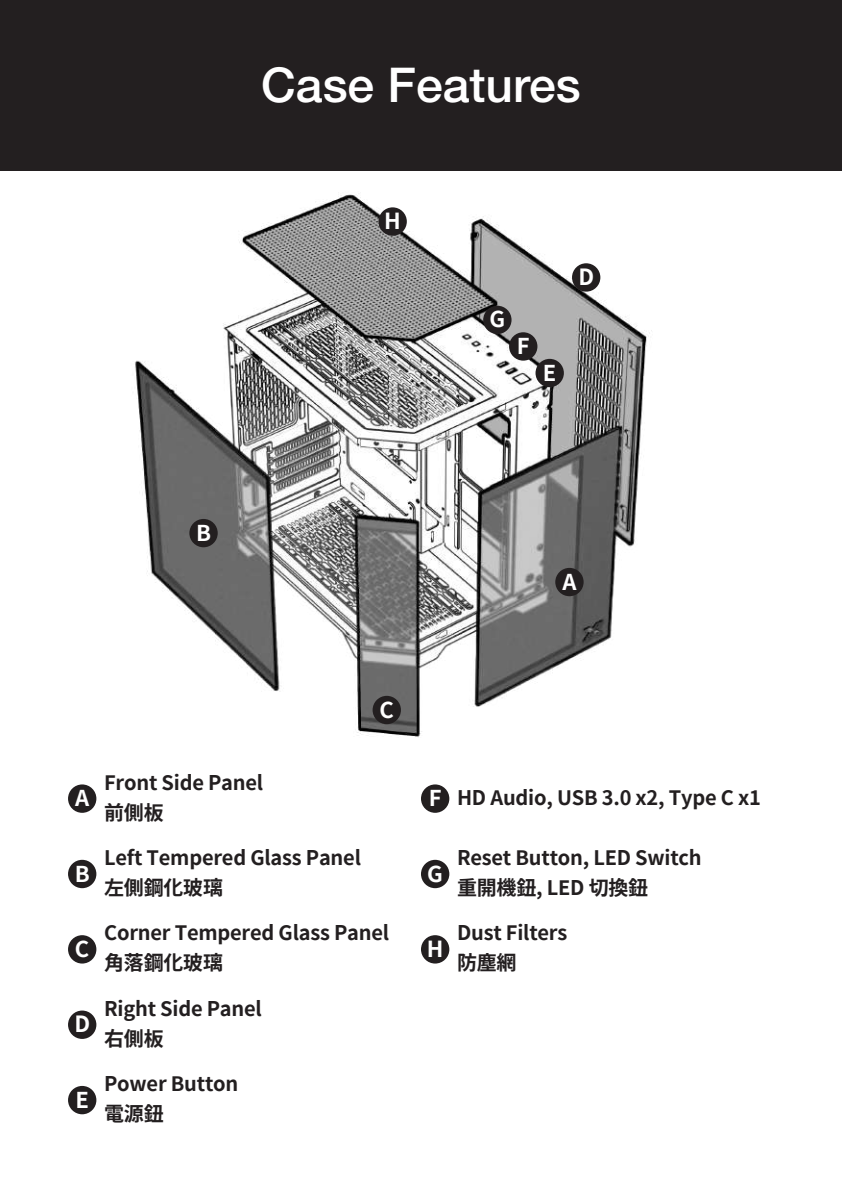
<style>
.page{position:relative;width:842px;height:1191px;background:#fff}
.page>*{position:absolute;margin:0;border:0;box-sizing:border-box;transform-origin:0 0}
.t1{font:500 48px "Helvetica Neue";color:#fff}
.t2{font:700 22px "Taipei Sans TC Beta";color:#fff}
.t3{font:700 20px/30px "Taipei Sans TC Beta";letter-spacing:-.01em;color:#231f20}
</style>
<div class="page">
<img style="left:135px;top:194px;width:517px;height:543px">
<div style="left:68px;top:784px;width:28px;height:29px;background:#231f20;border-radius:50%"></div>
<div style="left:68px;top:860px;width:28px;height:28px;background:#231f20;border-radius:50%"></div>
<div style="left:68px;top:935px;width:28px;height:28px;background:#231f20;border-radius:50%"></div>
<div style="left:68px;top:1010px;width:28px;height:29px;background:#231f20;border-radius:50%"></div>
<div style="left:68px;top:1086px;width:28px;height:28px;background:#231f20;border-radius:50%"></div>
<div style="left:421px;top:860px;width:28px;height:28px;background:#231f20;border-radius:50%"></div>
<div style="left:421px;top:935px;width:28px;height:28px;background:#231f20;border-radius:50%"></div>
<div style="left:421px;top:784px;width:28px;height:29px;background:#231f20;border-radius:50%"></div>
<div style="left:0;top:0;width:842px;height:170px;background:#231f20"></div>
<div style="left:555px;top:568px;width:29px;height:28px;background:#231f20;border-radius:50%"></div>
<div style="left:189px;top:519px;width:29px;height:28px;background:#231f20;border-radius:50%"></div>
<div style="left:572px;top:263px;width:28px;height:29px;background:#231f20;border-radius:50%"></div>
<div style="left:483px;top:306px;width:28px;height:28px;background:#231f20;border-radius:50%"></div>
<div style="left:535px;top:359px;width:29px;height:28px;background:#231f20;border-radius:50%"></div>
<div style="left:509px;top:332px;width:28px;height:29px;background:#231f20;border-radius:50%"></div>
<div style="left:378px;top:207px;width:29px;height:29px;background:#231f20;border-radius:50%"></div>
<div style="left:373px;top:696px;width:28px;height:28px;background:#231f20;border-radius:50%"></div>
<h1 class="t1" style="left:261px;top:56px;width:321px">Case Features</h1>
<p class="t2" style="left:384px;top:209px;width:18px">H</p>
<p class="t2" style="left:489px;top:307px;width:17px">G</p>
<p class="t2" style="left:517px;top:333px;width:14px">F</p>
<p class="t2" style="left:543px;top:360px;width:15px">E</p>
<p class="t2" style="left:578px;top:264px;width:17px">D</p>
<p class="t2" style="left:196px;top:520px;width:16px">B</p>
<p class="t2" style="left:562px;top:569px;width:16px">A</p>
<p class="t2" style="left:380px;top:697px;width:16px">C</p>
<p class="t2" style="left:75px;top:785px;width:16px">A</p>
<p class="t2" style="left:75px;top:861px;width:16px">B</p>
<p class="t2" style="left:75px;top:936px;width:16px">C</p>
<p class="t2" style="left:74px;top:1011px;width:17px">D</p>
<p class="t2" style="left:75px;top:1087px;width:15px">E</p>
<p class="t3" style="left:104px;top:767px;width:161px">Front Side Panel前側板</p>
<p class="t3" style="left:104px;top:843px;width:258px">Left Tempered Glass Panel左側鋼化玻璃</p>
<p class="t3" style="left:104px;top:918px;width:287px">Corner Tempered Glass Panel角落鋼化玻璃</p>
<p class="t3" style="left:104px;top:993px;width:159px">Right Side Panel右側板</p>
<p class="t3" style="left:104px;top:1069px;width:136px">Power Button電源鈕</p>
<p class="t2" style="left:429px;top:785px;width:14px">F</p>
<p class="t2" style="left:427px;top:861px;width:17px">G</p>
<p class="t2" style="left:427px;top:936px;width:18px">H</p>
<p class="t3" style="left:457px;top:782px;width:305px">HD Audio, USB 3.0 x2, Type C x1</p>
<p class="t3" style="left:457px;top:843px;width:246px">Reset Button, LED Switch重開機鈕, LED 切換鈕</p>
<p class="t3" style="left:457px;top:918px;width:112px">Dust Filters防塵網</p>
</div>
